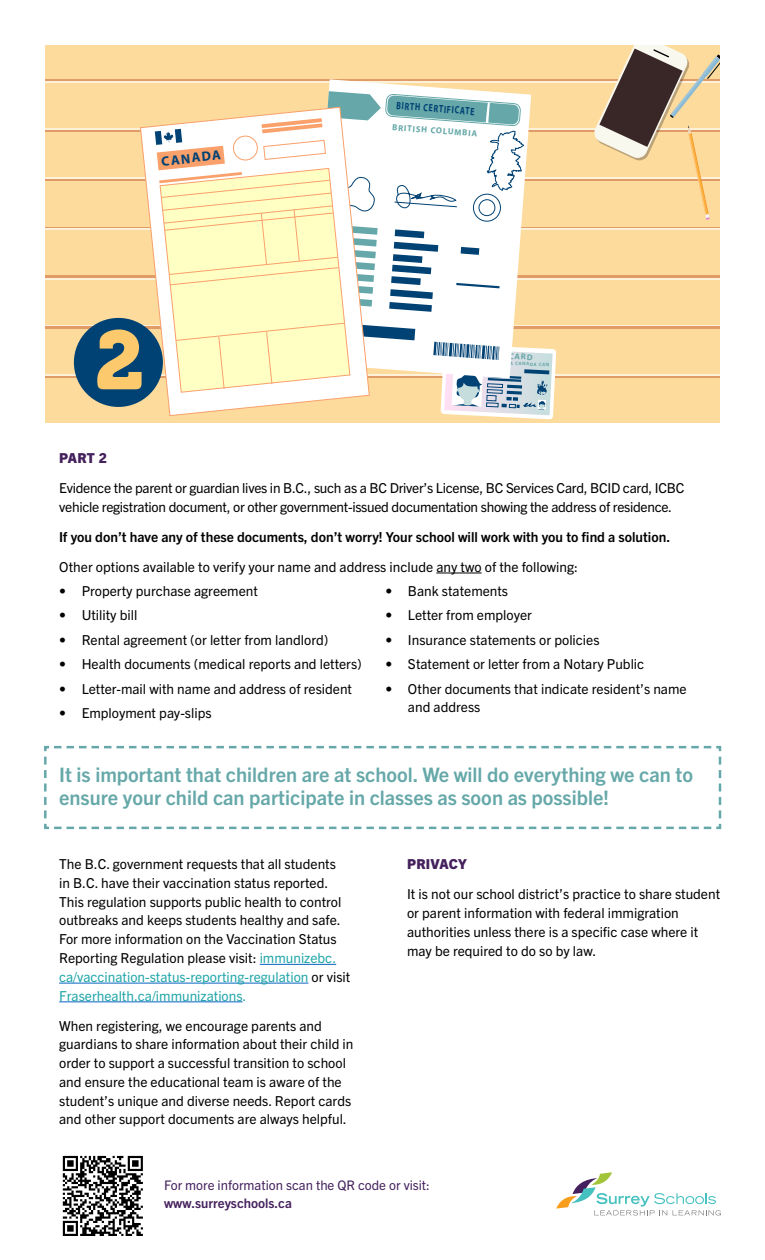
<style>
.page{position:relative;width:765px;height:1260px;background:#fff}
.page>*{position:absolute;margin:0;border:0;box-sizing:border-box;transform-origin:0 0}
.t1{font:82.25px "Museo 900";color:#fcc96d}
.t2{font:700 20px/22.5px "Trade Gothic Next LT Pro";color:#66a8a9}
.t3{font:13.75px/18.8px "Trade Gothic Next LT Pro";color:#000}
.t4{font:13.75px/18.8px "Trade Gothic Next LT Pro";letter-spacing:-.02em;color:#000}
.t5{font:700 13.75px "Trade Gothic Next LT Pro";color:#000}
.t6{font:800 13.75px "Trade Gothic Next LT Pro";letter-spacing:.02em;color:#44215d}
.t7{font:700 13.5px "Myriad Pro";color:#004274}
.t8{font:13.25px "Trade Gothic Next LT Pro";color:#44215d}
.t9{font:700 13.25px "Trade Gothic Next LT Pro";color:#44215d}
.t10{font:700 10.62px "Myriad Pro";color:#004274;scale:.73 1}
.t11{font:700 8.75px "Myriad Pro";color:#66a8a9;scale:.96 1}
.s1{color:#21a6a8}
</style>
<div class="page">
<hr style="left:436px;top:573px;width:46px;height:1px;background:#000">
<div style="left:45px;top:378px;width:675px;height:45px;background:#fddb9d"></div>
<div style="left:45px;top:328px;width:675px;height:46px;background:#fddb9d"></div>
<hr style="left:45px;top:375px;width:675px;height:3px;background:#e19b66">
<hr style="left:45px;top:374px;width:675px;height:1px;background:#fef1d9">
<hr style="left:45px;top:326px;width:675px;height:2px;background:#e19b66">
<hr style="left:45px;top:325px;width:675px;height:1px;background:#fef1d9">
<div style="left:45px;top:279px;width:675px;height:46px;background:#fddb9d"></div>
<svg style="left:370px;top:312px;width:145px;height:10px"></svg>
<svg style="left:159px;top:312px;width:192px;height:10px;background:#fefdc8"></svg>
<svg style="left:45px;top:322px;width:590px;height:97px"></svg>
<svg style="left:45px;top:45px;width:675px;height:267px"></svg>
<div style="left:74px;top:318px;width:89px;height:89px;background:#004274;border-radius:50%"></div>
<svg style="left:44px;top:745px;width:678px;height:85px"></svg>
<hr style="left:260px;top:964px;width:76px;height:1px;background:#0563c1">
<hr style="left:59px;top:983px;width:249px;height:1px;background:#0563c1">
<hr style="left:59px;top:1002px;width:184px;height:1px;background:#0563c1">
<svg style="left:556px;top:1172px;width:165px;height:44px"></svg>
<svg style="left:62px;top:1155px;width:81px;height:81px"></svg>
<p class="t7" style="left:161px;top:152px;width:61px;rotate:-6deg">CANADA</p>
<h1 class="t1" style="left:95px;top:314px;width:50px">2</h1>
<p class="t10" style="left:397px;top:99px;width:109px;rotate:4deg">BIRTH CERTIFICATE</p>
<p class="t11" style="left:393px;top:122px;width:90px;rotate:4deg">BRITISH COLUMBIA</p>
<p class="t6" style="left:59px;top:448px;width:49px">PART 2</p>
<p class="t4" style="left:59px;top:478px;width:627px">Evidence the parent or guardian lives in B.C., such as a BC Driver’s License, BC Services Card, BCID card, ICBC vehicle registration document, or other government-issued documentation showing the address of residence.</p>
<p class="t5" style="left:59px;top:527px;width:613px">If you don’t have any of these documents, don’t worry! Your school will work with you to find a solution.</p>
<p class="t3" style="left:59px;top:556px;width:520px">Other options available to verify your name and address include any two of the following:</p>
<p class="t3" style="left:59px;top:581px;width:200px">• Property purchase agreement</p>
<p class="t3" style="left:59px;top:605px;width:80px">• Utility bill</p>
<p class="t3" style="left:59px;top:629px;width:271px">• Rental agreement (or letter from landlord)</p>
<p class="t3" style="left:59px;top:654px;width:304px">• Health documents (medical reports and letters)</p>
<p class="t3" style="left:59px;top:678px;width:294px">• Letter-mail with name and address of resident</p>
<p class="t3" style="left:59px;top:703px;width:154px">• Employment pay-slips</p>
<p class="t3" style="left:385px;top:581px;width:124px">• Bank statements</p>
<p class="t3" style="left:385px;top:605px;width:148px">• Letter from employer</p>
<p class="t3" style="left:385px;top:629px;width:216px">• Insurance statements or policies</p>
<p class="t3" style="left:385px;top:654px;width:260px">• Statement or letter from a Notary Public</p>
<p class="t3" style="left:408px;top:678px;width:280px;text-indent:-22px">• Other documents that indicate resident’s name and address</p>
<h2 class="t2" style="left:59px;top:762px;width:635px">It is important that children are at school. We will do everything we can to ensure your child can participate in classes as soon as possible!</h2>
<p class="t3" style="left:59px;top:854px;width:293px">The B.C. government requests that all students<br>in B.C. have their vaccination status reported.<br>This regulation supports public health to control outbreaks and keeps students healthy and safe.<br>For more information on the Vaccination Status Reporting Regulation please visit: <span class="s1">immunizebc. ca/vaccination-status-reporting-regulation</span> or visit <span class="s1">Fraserhealth.ca/immunizations.</span></p>
<p class="t3" style="left:59px;top:1015px;width:296px">When registering, we encourage parents and guardians to share information about their child in order to support a successful transition to school and ensure the educational team is aware of the student’s unique and diverse needs. Report cards and other support documents are always helpful.</p>
<p class="t6" style="left:407px;top:855px;width:61px">PRIVACY</p>
<p class="t3" style="left:407px;top:884px;width:315px">It is not our school district’s practice to share student or parent information with federal immigration authorities unless there is a specific case where it may be required to do so by law.</p>
<p class="t8" style="left:164px;top:1176px;width:267px">For more information scan the QR code or visit:</p>
<p class="t9" style="left:164px;top:1194px;width:129px">www.surreyschools.ca</p>
</div>
